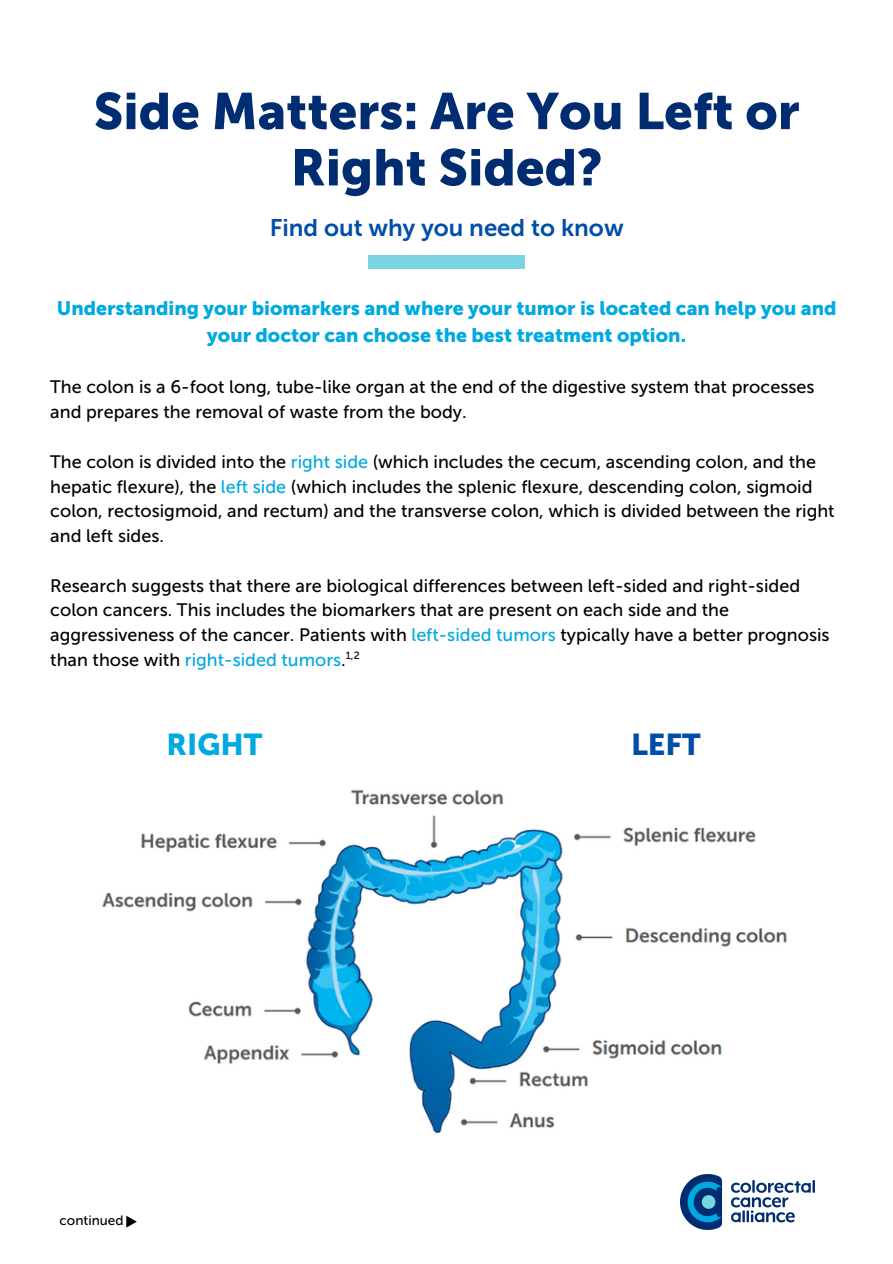
<style>
.page{position:relative;width:893px;height:1264px;background:#fff}
.page>*{position:absolute;margin:0;border:0;box-sizing:border-box;transform-origin:0 0}
.t1{font:51px/56.2px "Museo Sans 900";color:#002d72;text-align:center}
.t2{font:30px "Museo Sans 900";color:#00a9e0}
.t3{font:30px "Museo Sans 900";color:#004ea8}
.t4{font:24px "Museo Sans 700";color:#004ea8}
.t5{font:19.5px/27px "Museo Sans 900";color:#00a9e0;text-align:center}
.t6{font:18px/24.8px "Museo Sans 500";color:#000}
.t7{font:13.5px "Museo Sans 500";color:#000}
.t8{font:10.5px "Museo Sans 500";color:#000}
.s1{color:#00a9e0}
</style>
<div class="page">
<img style="left:102px;top:789px;width:685px;height:345px">
<img style="left:680px;top:1174px;width:134px;height:55px">
<div style="left:368px;top:255px;width:157px;height:14px;background:#78d5e1"></div>
<svg style="left:126px;top:1215px;width:11px;height:12px"></svg>
<p class="t1" style="left:94px;top:84px;width:707px">Side Matters: Are You Left or<br>Right Sided?</p>
<p class="t4" style="left:270px;top:213px;width:355px">Find out why you need to know</p>
<p class="t5" style="left:57px;top:295px;width:781px">Understanding your biomarkers and where your tumor is located can help you and your doctor can choose the best treatment option.</p>
<p class="t6" style="left:50px;top:375px;width:765px">The colon is a 6-foot long, tube-like organ at the end of the digestive system that processes and prepares the removal of waste from the body.</p>
<p class="t6" style="left:50px;top:449px;width:785px">The colon is divided into the <span class="s1">right side</span> (which includes the cecum, ascending colon, and the hepatic flexure), the <span class="s1">left side</span> (which includes the splenic flexure, descending colon, sigmoid colon, rectosigmoid, and rectum) and the transverse colon, which is divided between the right and left sides.</p>
<p class="t6" style="left:50px;top:573px;width:780px">Research suggests that there are biological differences between left-sided and right-sided colon cancers. This includes the biomarkers that are present on each side and the aggressiveness of the cancer. Patients with <span class="s1">left-sided tumors</span> typically have a better prognosis than those with <span class="s1">right-sided tumors</span>.</p>
<p class="t8" style="left:346px;top:648px;width:15px">1,2</p>
<p class="t2" style="left:166px;top:727px;width:97px">RIGHT</p>
<p class="t3" style="left:631px;top:727px;width:71px">LEFT</p>
<p class="t7" style="left:60px;top:1212px;width:65px">continued</p>
</div>
